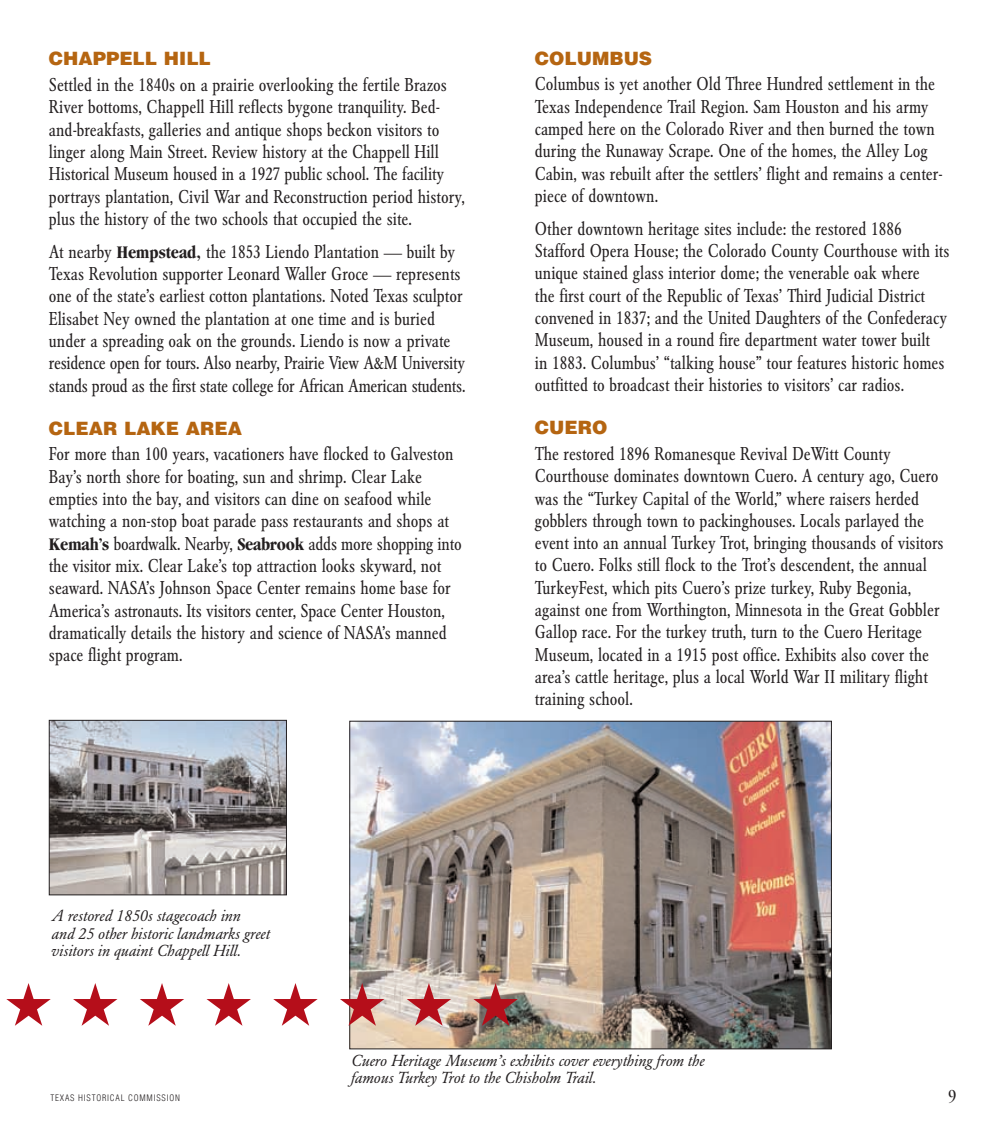
<style>
.page{position:relative;width:1008px;height:1134px;background:#fff}
.page>*{position:absolute;margin:0;border:0;box-sizing:border-box;transform-origin:0 0}
.t1{font:59.5px "Zapf Dingbats";color:#b50e1a}
.t2{font:condensed 18.38px/22.4px "Garamond BE";color:#231f20}
.t3{font:900 18.38px "Helvetica";color:#b56511}
.t4{font:condensed 17.5px "Garamond";color:#231f20}
.t5{font:italic 15.75px/17.5px "Garamond BE";color:#231f20}
.t6{font:300 condensed 8.75px "Helvetica";letter-spacing:.09em;color:#231f20}
.s1{font-family:"Garamond";font-weight:700}
.s2{font-family:"Adobe Garamond";font-stretch:normal}
</style>
<div class="page">
<img style="left:51px;top:722px;width:234px;height:171px">
<div style="left:49px;top:720px;width:238px;height:175px;border:1px solid #231f20"></div>
<img style="left:352px;top:723px;width:478px;height:324px">
<div style="left:350px;top:721px;width:482px;height:328px;border:1px solid #231f20"></div>
<p class="t3" style="left:49px;top:52px;width:163px">CHAPPELL HILL</p>
<p class="t2" style="left:49px;top:75px;width:417px">Settled in the 1840s on a prairie overlooking the fertile Brazos River bottoms, Chappell Hill reflects bygone tranquility. Bed&shy;and-breakfasts, galleries and antique shops beckon visitors to linger along Main Street. Review history at the Chappell Hill Historical Museum housed in a 1927 public school. The facility portrays plantation, Civil War and Reconstruction period history, plus the history of the two schools that occupied the site.</p>
<p class="t2" style="left:49px;top:242px;width:418px">At nearby <span class="s1">Hempstead,</span> the 1853 Liendo Plantation <span class="s2">—</span> built by Texas Revolution supporter Leonard Waller Groce <span class="s2">—</span> represents one of the state’s earliest cotton plantations. Noted Texas sculptor Elisabet Ney owned the plantation at one time and is buried under a spreading oak on the grounds. Liendo is now a private residence open for tours. Also nearby, Prairie View A&amp;M University stands proud as the first state college for African American students.</p>
<p class="t3" style="left:49px;top:421px;width:195px">CLEAR LAKE AREA</p>
<p class="t2" style="left:49px;top:444px;width:414px">For more than 100 years, vacationers have flocked to Galveston Bay’s north shore for boating, sun and shrimp. Clear Lake empties into the bay, and visitors can dine on seafood while watching a non-stop boat parade pass restaurants and shops at <span class="s1">Kemah’s</span> boardwalk. Nearby, <span class="s1">Seabrook</span> adds more shopping into the visitor mix. Clear Lake’s top attraction looks skyward, not seaward. NASA’s Johnson Space Center remains home base for America’s astronauts. Its visitors center, Space Center Houston, dramatically details the history and science of NASA’s manned space flight program.</p>
<p class="t3" style="left:535px;top:51px;width:119px">COLUMBUS</p>
<p class="t2" style="left:535px;top:74px;width:409px">Columbus is yet another Old Three Hundred settlement in the Texas Independence Trail Region. Sam Houston and his army camped here on the Colorado River and then burned the town during the Runaway Scrape. One of the homes, the Alley Log Cabin, was rebuilt after the settlers’ flight and remains a center&shy;piece of downtown.</p>
<p class="t2" style="left:535px;top:219px;width:416px">Other downtown heritage sites include: the restored 1886<br>Stafford Opera House; the Colorado County Courthouse with its unique stained glass interior dome; the venerable oak where<br>the first court of the Republic of Texas’ Third Judicial District convened in 1837; and the United Daughters of the Confederacy Museum, housed in a round fire department water tower built<br>in 1883. Columbus’ “talking house” tour features historic homes outfitted to broadcast their histories to visitors’ car radios.</p>
<p class="t3" style="left:535px;top:421px;width:74px">CUERO</p>
<p class="t2" style="left:535px;top:444px;width:410px">The restored 1896 Romanesque Revival DeWitt County Courthouse dominates downtown Cuero. A century ago, Cuero was the “Turkey Capital of the World,” where raisers herded gobblers through town to packinghouses. Locals parlayed the event into an annual Turkey Trot, bringing thousands of visitors to Cuero. Folks still flock to the Trot’s descendent, the annual TurkeyFest, which pits Cuero’s prize turkey, Ruby Begonia, against one from Worthington, Minnesota in the Great Gobbler Gallop race. For the turkey truth, turn to the Cuero Heritage Museum, located in a 1915 post office. Exhibits also cover the area’s cattle heritage, plus a local World War II military flight training school.</p>
<p class="t5" style="left:52px;top:908px;width:220px">A restored 1850s stagecoach inn<br>and 25 other historic landmarks greet visitors in quaint Chappell Hill.</p>
<h1 class="t1" style="left:4px;top:976px;width:517px">★ ★ ★ ★ ★ ★ ★ ★</h1>
<p class="t5" style="left:351px;top:1053px;width:355px">Cuero Heritage Museum’s exhibits cover everything from the famous Turkey Trot to the Chisholm Trail.</p>
<p class="t6" style="left:51px;top:1094px;width:131px">TEXAS HISTORICAL COMMISSION</p>
<p class="t4" style="left:949px;top:1088px;width:9px">9</p>
</div>
